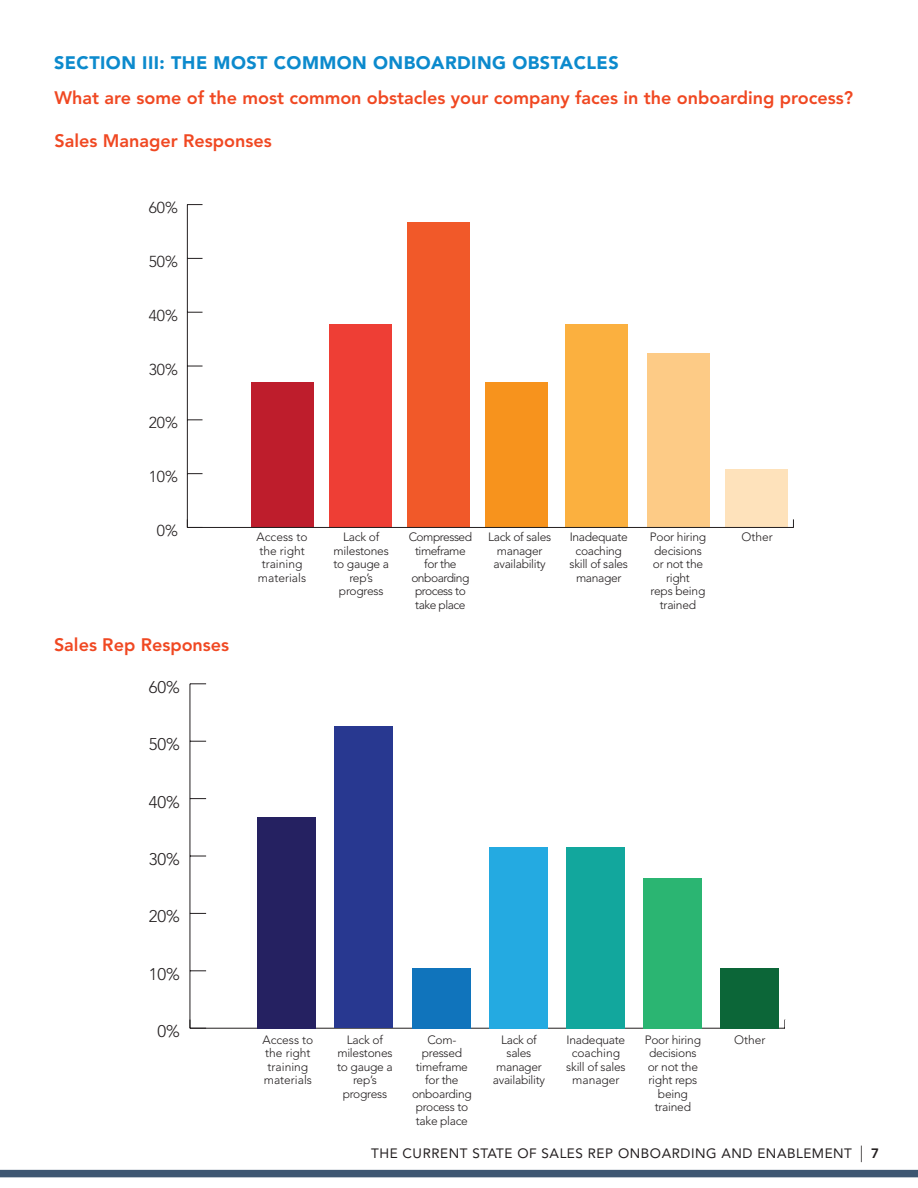
<style>
.page{position:relative;width:918px;height:1188px;background:#fff}
.page>*{position:absolute;margin:0;border:0;box-sizing:border-box;transform-origin:0 0}
.Questions{font:800 18px "Avenir LT Std";color:#f04822}
.Crosshead{font:900 18px "Avenir LT Std";letter-spacing:.025em;color:#0c8acd}
.t1{font:300 16.8px "Avenir LT Std";color:#231f20}
.t2{font:300 15.75px "Avenir LT Std";color:#231f20}
.t3{font:13.5px "Avenir LT Std";letter-spacing:.04em;color:#231f20}
.Text_No_Indent{font:300 12px/13.5px "Avenir LT Std";letter-spacing:-.02em;color:#231f20;text-align:center}
.Text_No_Indent-2{font:300 12px/13.5px "Avenir LT Std";color:#231f20}
.Text_No_Indent-3{font:300 12px/13.5px "Avenir LT Std";letter-spacing:-.04em;color:#231f20;text-align:center}
.s1{font-weight:300;font-size:16.5px}
.s2{font-weight:800}
</style>
<div class="page">
<div style="left:0;top:1170px;width:918px;height:7px;background:#3e5772"></div>
<div style="left:726px;top:469px;width:62px;height:58px;background:#fee2bb"></div>
<div style="left:647px;top:353px;width:62px;height:174px;background:#fdcb86"></div>
<div style="left:566px;top:324px;width:62px;height:203px;background:#fbb03f"></div>
<div style="left:486px;top:382px;width:62px;height:145px;background:#f7931d"></div>
<div style="left:407px;top:222px;width:62px;height:305px;background:#f15929"></div>
<div style="left:330px;top:324px;width:62px;height:203px;background:#ee3e35"></div>
<div style="left:251px;top:382px;width:63px;height:145px;background:#be1d2c"></div>
<hr style="left:187px;top:527px;width:606px;height:1px;background:#231f20">
<hr style="left:187px;top:205px;width:1px;height:322px;background:#231f20">
<svg style="left:187px;top:519px;width:16px;height:8px"></svg>
<svg style="left:188px;top:473px;width:15px;height:1px"></svg>
<svg style="left:188px;top:419px;width:15px;height:1px"></svg>
<svg style="left:188px;top:366px;width:15px;height:1px"></svg>
<svg style="left:188px;top:312px;width:15px;height:1px"></svg>
<svg style="left:188px;top:258px;width:15px;height:1px"></svg>
<svg style="left:187px;top:204px;width:16px;height:1px"></svg>
<hr style="left:190px;top:1028px;width:646px;height:1px;background:#231f20">
<hr style="left:189px;top:684px;width:1px;height:344px;background:#231f20">
<svg style="left:189px;top:1020px;width:17px;height:9px"></svg>
<svg style="left:190px;top:970px;width:16px;height:1px"></svg>
<svg style="left:190px;top:913px;width:16px;height:1px"></svg>
<svg style="left:190px;top:856px;width:16px;height:1px"></svg>
<svg style="left:190px;top:798px;width:16px;height:1px"></svg>
<svg style="left:190px;top:741px;width:16px;height:1px"></svg>
<svg style="left:190px;top:683px;width:16px;height:1px"></svg>
<div style="left:720px;top:968px;width:58px;height:60px;background:#0c6638"></div>
<div style="left:643px;top:878px;width:59px;height:151px;background:#2bb572"></div>
<div style="left:567px;top:847px;width:58px;height:181px;background:#12a79d"></div>
<div style="left:489px;top:847px;width:59px;height:181px;background:#24aae1"></div>
<div style="left:412px;top:968px;width:59px;height:60px;background:#1074bc"></div>
<div style="left:334px;top:726px;width:59px;height:302px;background:#283890"></div>
<div style="left:258px;top:817px;width:58px;height:211px;background:#252161"></div>
<div style="left:785px;top:1020px;width:57px;height:16px;background:#fff"></div>
<p class="Crosshead" style="left:54px;top:52px;width:566px">SECTION III: THE MOST COMMON ONBOARDING OBSTACLES</p>
<p class="Questions" style="left:54px;top:87px;width:800px">What are some of the most common obstacles your company faces in the onboarding process?</p>
<p class="Questions" style="left:54px;top:130px;width:219px">Sales Manager Responses</p>
<p class="t2" style="left:149px;top:198px;width:31px">60%</p>
<p class="t2" style="left:149px;top:252px;width:31px">50%</p>
<p class="t2" style="left:149px;top:306px;width:31px">40%</p>
<p class="t2" style="left:149px;top:360px;width:31px">30%</p>
<p class="t2" style="left:149px;top:414px;width:31px">20%</p>
<p class="t2" style="left:149px;top:467px;width:31px">10%</p>
<p class="t2" style="left:157px;top:521px;width:23px">0%</p>
<p class="Questions" style="left:54px;top:635px;width:177px">Sales Rep Responses</p>
<p class="t1" style="left:149px;top:677px;width:33px">60%</p>
<p class="t1" style="left:149px;top:735px;width:33px">50%</p>
<p class="t1" style="left:149px;top:792px;width:33px">40%</p>
<p class="t1" style="left:149px;top:849px;width:33px">30%</p>
<p class="t1" style="left:149px;top:907px;width:33px">20%</p>
<p class="t1" style="left:149px;top:964px;width:33px">10%</p>
<p class="t1" style="left:157px;top:1022px;width:24px">0%</p>
<p class="Text_No_Indent-2" style="left:257px;top:531px;width:52px">Access to the right training</p>
<p class="Text_No_Indent-2" style="left:258px;top:571px;width:50px">materials</p>
<p class="Text_No_Indent" style="left:343px;top:531px;width:38px">Lack of</p>
<p class="Text_No_Indent" style="left:333px;top:544px;width:57px">milestones to gauge a rep’s</p>
<p class="Text_No_Indent" style="left:339px;top:585px;width:46px">progress</p>
<p class="Text_No_Indent-3" style="left:409px;top:531px;width:65px">Compressed</p>
<p class="Text_No_Indent-3" style="left:415px;top:544px;width:52px">timeframe for the</p>
<p class="Text_No_Indent-3" style="left:411px;top:571px;width:60px">onboarding process to take place</p>
<p class="Text_No_Indent" style="left:488px;top:531px;width:65px">Lack of sales</p>
<p class="Text_No_Indent" style="left:497px;top:544px;width:47px">manager</p>
<p class="Text_No_Indent" style="left:494px;top:558px;width:54px">availability</p>
<p class="Text_No_Indent" style="left:570px;top:531px;width:60px">Inadequate</p>
<p class="Text_No_Indent" style="left:570px;top:544px;width:60px">coaching skill of sales</p>
<p class="Text_No_Indent" style="left:576px;top:571px;width:47px">manager</p>
<p class="Text_No_Indent" style="left:650px;top:531px;width:58px">Poor hiring</p>
<p class="Text_No_Indent" style="left:653px;top:544px;width:52px">decisions or not the right</p>
<p class="Text_No_Indent" style="left:651px;top:585px;width:56px">reps being</p>
<p class="Text_No_Indent" style="left:660px;top:598px;width:38px">trained</p>
<p class="Text_No_Indent" style="left:742px;top:531px;width:33px">Other</p>
<p class="Text_No_Indent-2" style="left:263px;top:1033px;width:52px">Access to the right training</p>
<p class="Text_No_Indent-2" style="left:264px;top:1073px;width:50px">materials</p>
<p class="Text_No_Indent" style="left:347px;top:1033px;width:38px">Lack of</p>
<p class="Text_No_Indent" style="left:337px;top:1046px;width:57px">milestones to gauge a rep’s</p>
<p class="Text_No_Indent" style="left:343px;top:1087px;width:46px">progress</p>
<p class="Text_No_Indent" style="left:422px;top:1033px;width:42px">Com&shy;pressed</p>
<p class="Text_No_Indent" style="left:416px;top:1060px;width:54px">timeframe for the</p>
<p class="Text_No_Indent" style="left:412px;top:1087px;width:61px">onboarding process to</p>
<p class="Text_No_Indent" style="left:416px;top:1114px;width:53px">take place</p>
<p class="Text_No_Indent" style="left:501px;top:1033px;width:37px">Lack of sales</p>
<p class="Text_No_Indent" style="left:496px;top:1060px;width:47px">manager</p>
<p class="Text_No_Indent" style="left:493px;top:1073px;width:54px">availability</p>
<p class="Text_No_Indent" style="left:567px;top:1033px;width:60px">Inadequate</p>
<p class="Text_No_Indent" style="left:566px;top:1046px;width:61px">coaching skill of sales</p>
<p class="Text_No_Indent-2" style="left:572px;top:1073px;width:49px">manager</p>
<p class="Text_No_Indent" style="left:645px;top:1033px;width:58px">Poor hiring</p>
<p class="Text_No_Indent" style="left:648px;top:1046px;width:52px">decisions or not the right reps being</p>
<p class="Text_No_Indent" style="left:655px;top:1100px;width:38px">trained</p>
<p class="Text_No_Indent" style="left:734px;top:1033px;width:33px">Other</p>
<p class="t3" style="left:371px;top:1146px;width:509px">THE CURRENT STATE OF SALES REP ONBOARDING AND ENABLEMENT <span class="s1">|</span> <span class="s2">7</span></p>
</div>
